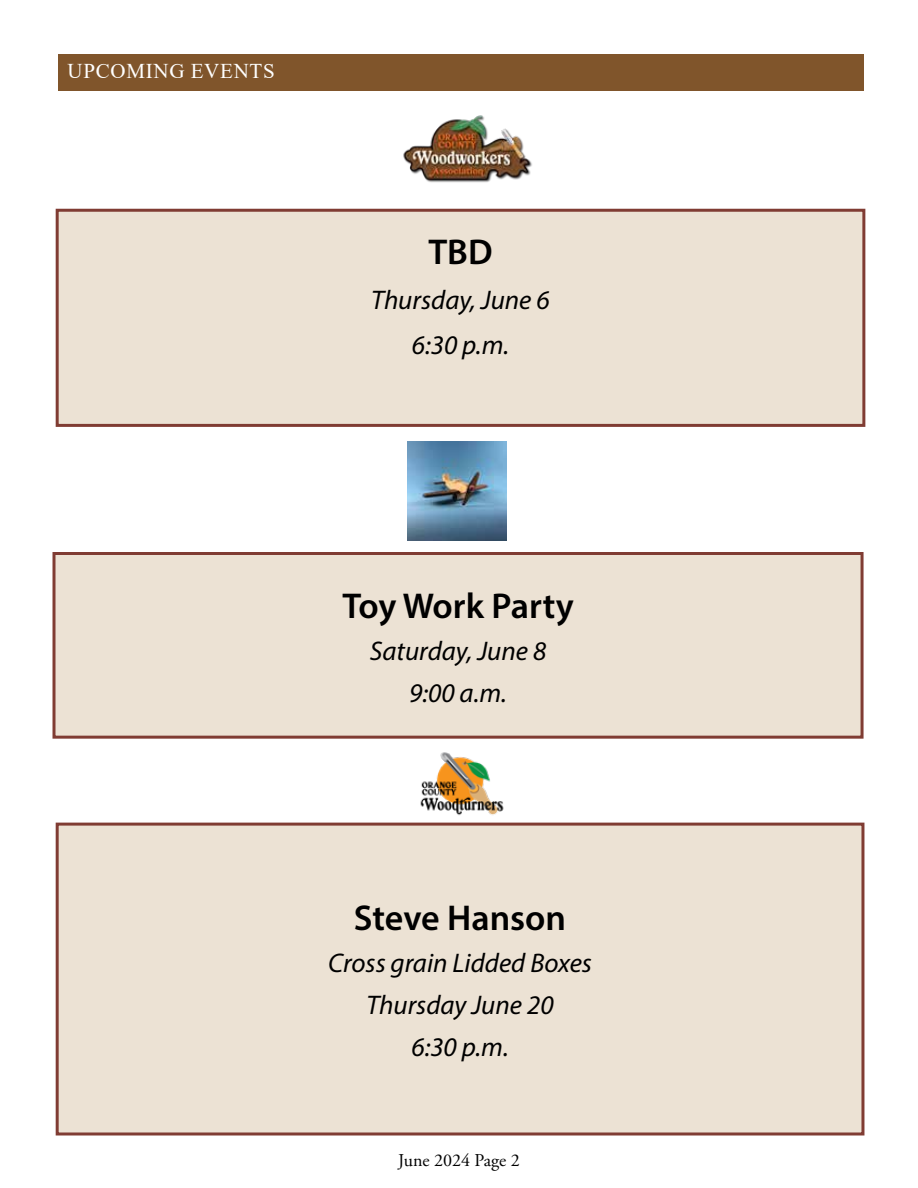
<style>
.page{position:relative;width:918px;height:1188px;background:#fff}
.page>*{position:absolute;margin:0;border:0;box-sizing:border-box;transform-origin:0 0}
.t1{font:600 36px "Myriad Pro";color:#000}
.t2{font:italic 27px/42px "Myriad Pro";color:#000;text-align:center}
.t3{font:21px "Times New Roman";letter-spacing:.035em;color:#fff}
.t4{font:18px "Adobe Garamond Pro";color:#000}
</style>
<div class="page">
<div style="left:58px;top:54px;width:806px;height:37px;background:#80552b"></div>
<div style="left:57px;top:824px;width:806px;height:310px;background:#ece2d4"></div>
<div style="left:56px;top:823px;width:808px;height:313px;border:3px solid #803c33"></div>
<div style="left:54px;top:554px;width:808px;height:183px;background:#ece2d4"></div>
<div style="left:52px;top:552px;width:812px;height:187px;border:3px solid #803c33"></div>
<img style="left:408px;top:442px;width:98px;height:99px">
<img style="left:398px;top:115px;width:140px;height:94px">
<img style="left:395px;top:752px;width:128px;height:75px">
<div style="left:57px;top:210px;width:807px;height:215px;background:#ece2d4"></div>
<div style="left:56px;top:209px;width:809px;height:218px;border:3px solid #803c33"></div>
<p class="t3" style="left:68px;top:56px;width:209px">UPCOMING EVENTS</p>
<h1 class="t1" style="left:428px;top:229px;width:66px">TBD</h1>
<p class="t2" style="left:371px;top:277px;width:180px;line-height:45px">Thursday, June 6<br>6:30 p.m.</p>
<h1 class="t1" style="left:342px;top:583px;width:233px">Toy Work Party</h1>
<p class="t2" style="left:370px;top:629px;width:178px">Saturday, June 8<br>9:00 a.m.</p>
<h1 class="t1" style="left:354px;top:895px;width:214px">Steve Hanson</h1>
<p class="t2" style="left:328px;top:941px;width:265px">Cross grain Lidded Boxes<br>Thursday June 20<br>6:30 p.m.</p>
<p class="t4" style="left:398px;top:1149px;width:123px">June 2024 Page 2</p>
</div>
